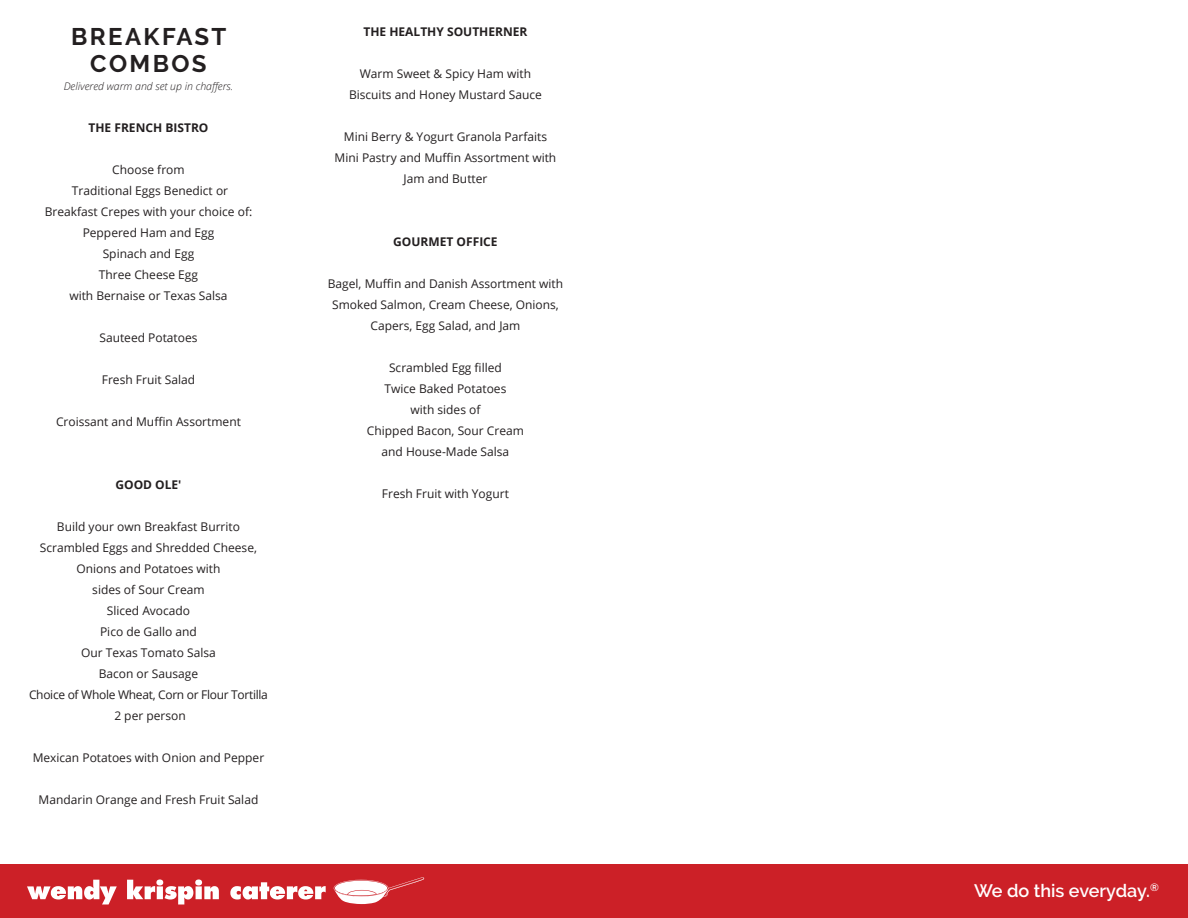
<style>
.page{position:relative;width:1188px;height:918px;background:#fff}
.page>*{position:absolute;margin:0;border:0;box-sizing:border-box;transform-origin:0 0}
.t1{font:700 24px/27px "Raleway";letter-spacing:.1em;color:#231f20;text-align:center}
.t2{font:600 18px "Raleway";color:#fff}
.t3{font:12px/21px "Open Sans";color:#231f20;text-align:center}
.t4{font:700 12px "Open Sans";color:#231f20}
.t5{font:italic 300 10.5px "Open Sans";color:#231f20}
</style>
<div class="page">
<div style="left:0;top:864px;width:1188px;height:54px;background:#cc2027"></div>
<svg style="left:27px;top:880px;width:90px;height:25px"></svg>
<svg style="left:127px;top:879px;width:92px;height:25px"></svg>
<svg style="left:230px;top:882px;width:96px;height:18px"></svg>
<svg style="left:334px;top:877px;width:90px;height:27px"></svg>
<h1 class="t1" style="left:71px;top:23px;width:157px">BREAKFAST<br>COMBOS</h1>
<p class="t5" style="left:64px;top:78px;width:171px">Delivered warm and set up in chaffers.</p>
<p class="t4" style="left:89px;top:119px;width:121px">THE FRENCH BISTRO</p>
<p class="t3" style="left:45px;top:158px;width:209px">Choose from<br>Traditional Eggs Benedict or<br>Breakfast Crepes with your choice of:<br>Peppered Ham and Egg<br>Spinach and Egg<br>Three Cheese Egg<br>with Bernaise or Texas Salsa</p>
<p class="t3" style="left:99px;top:326px;width:100px">Sauteed Potatoes</p>
<p class="t3" style="left:102px;top:368px;width:95px">Fresh Fruit Salad</p>
<p class="t3" style="left:56px;top:410px;width:186px">Croissant and Muffin Assortment</p>
<p class="t4" style="left:115px;top:476px;width:68px">GOOD OLE'</p>
<p class="t3" style="left:29px;top:515px;width:240px">Build your own Breakfast Burrito<br>Scrambled Eggs and Shredded Cheese,<br>Onions and Potatoes with<br>sides of Sour Cream<br>Sliced Avocado<br>Pico de Gallo and<br>Our Texas Tomato Salsa<br>Bacon or Sausage<br>Choice of Whole Wheat, Corn or Flour Tortilla<br>2 per person</p>
<p class="t3" style="left:33px;top:746px;width:233px">Mexican Potatoes with Onion and Pepper</p>
<p class="t3" style="left:39px;top:788px;width:221px">Mandarin Orange and Fresh Fruit Salad</p>
<p class="t4" style="left:363px;top:23px;width:166px">THE HEALTHY SOUTHERNER</p>
<p class="t3" style="left:349px;top:63px;width:194px">Warm Sweet &amp; Spicy Ham with<br>Biscuits and Honey Mustard Sauce</p>
<p class="t3" style="left:335px;top:126px;width:223px">Mini Berry &amp; Yogurt Granola Parfaits<br>Mini Pastry and Muffin Assortment with<br>Jam and Butter</p>
<p class="t4" style="left:393px;top:233px;width:106px">GOURMET OFFICE</p>
<p class="t3" style="left:328px;top:273px;width:237px">Bagel, Muffin and Danish Assortment with<br>Smoked Salmon, Cream Cheese, Onions,<br>Capers, Egg Salad, and Jam</p>
<p class="t3" style="left:367px;top:357px;width:158px">Scrambled Egg filled<br>Twice Baked Potatoes<br>with sides of<br>Chipped Bacon, Sour Cream and House-Made Salsa</p>
<p class="t3" style="left:382px;top:483px;width:129px">Fresh Fruit with Yogurt</p>
<h2 class="t2" style="left:974px;top:880px;width:186px">We do this everyday.<sup>®</sup></h2>
</div>
